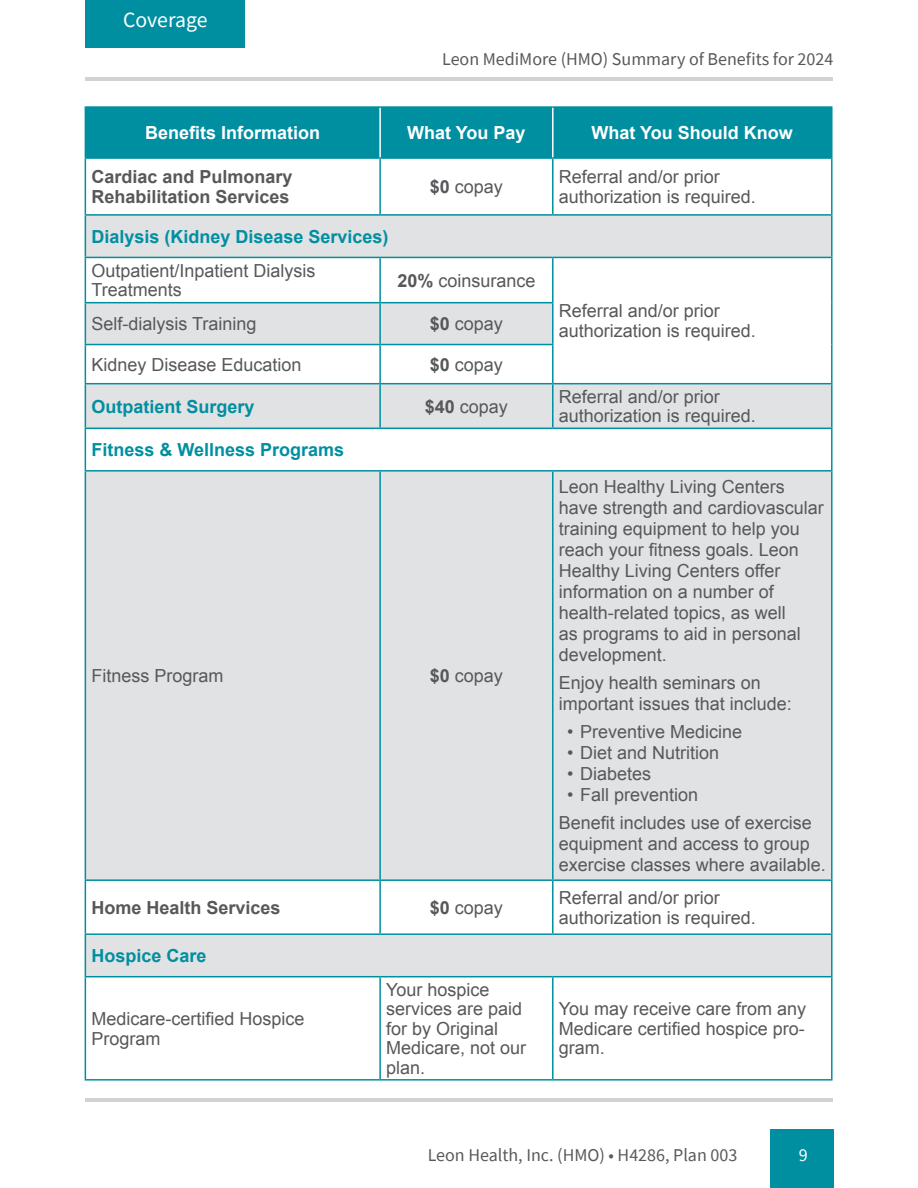
<style>
.page{position:relative;width:918px;height:1188px;background:#fff}
.page>*{position:absolute;margin:0;border:0;box-sizing:border-box;transform-origin:0 0}
.t1{font:21.75px "Source Sans Pro";letter-spacing:-.005em;color:#fff}
.t2{font:18px/21px "Arial";color:#57585a}
.t3{font:700 18px "Arial";color:#008fa1}
.t4{font:18px "Source Sans Pro";color:#57585a}
.t5{font:700 18px/19.5px "Arial";color:#57585a}
.t6{font:700 18px "Arial";color:#fff}
.t7{font:18px "Source Sans Pro";color:#fff}
.s1{font-weight:700}
</style>
<div class="page">
<div style="left:770px;top:1129px;width:63px;height:59px;background:#008fa1"></div>
<hr style="left:86px;top:1098px;width:747px;height:3px;background:#d1d2d4">
<hr style="left:86px;top:77px;width:747px;height:4px;background:#d1d2d4">
<div style="left:86px;top:0;width:159px;height:48px;background:#008fa1"></div>
<div style="left:86px;top:108px;width:745px;height:49px;background:#008fa1"></div>
<svg style="left:86px;top:216px;width:745px;height:128px;fill:#e1e2e4"></svg>
<svg style="left:86px;top:384px;width:745px;height:592px;fill:#e1e2e4"></svg>
<hr style="left:85px;top:384px;width:1px;height:44px;background:#008fa1">
<hr style="left:85px;top:383px;width:295px;height:1px;background:#008fa1">
<hr style="left:85px;top:428px;width:295px;height:1px;background:#008fa1">
<hr style="left:379px;top:384px;width:2px;height:44px;background:#008fa1">
<hr style="left:380px;top:383px;width:173px;height:1px;background:#008fa1">
<hr style="left:380px;top:428px;width:173px;height:1px;background:#008fa1">
<hr style="left:552px;top:384px;width:2px;height:44px;background:#008fa1">
<hr style="left:553px;top:383px;width:280px;height:1px;background:#008fa1">
<hr style="left:831px;top:384px;width:2px;height:44px;background:#008fa1">
<hr style="left:553px;top:428px;width:280px;height:1px;background:#008fa1">
<hr style="left:85px;top:108px;width:1px;height:49px;background:#008fa1">
<hr style="left:85px;top:106px;width:295px;height:2px;background:#008fa1">
<hr style="left:380px;top:106px;width:173px;height:2px;background:#008fa1">
<hr style="left:553px;top:106px;width:280px;height:2px;background:#008fa1">
<hr style="left:831px;top:108px;width:2px;height:49px;background:#008fa1">
<hr style="left:85px;top:157px;width:295px;height:2px;background:#008fa1">
<hr style="left:85px;top:159px;width:1px;height:55px;background:#008fa1">
<hr style="left:380px;top:157px;width:173px;height:2px;background:#008fa1">
<hr style="left:379px;top:159px;width:2px;height:55px;background:#008fa1">
<hr style="left:553px;top:157px;width:280px;height:2px;background:#008fa1">
<hr style="left:552px;top:159px;width:2px;height:55px;background:#008fa1">
<hr style="left:831px;top:159px;width:2px;height:55px;background:#008fa1">
<hr style="left:85px;top:216px;width:1px;height:41px;background:#008fa1">
<hr style="left:85px;top:214px;width:295px;height:2px;background:#008fa1">
<hr style="left:380px;top:214px;width:173px;height:2px;background:#008fa1">
<hr style="left:553px;top:214px;width:280px;height:2px;background:#008fa1">
<hr style="left:831px;top:216px;width:2px;height:41px;background:#008fa1">
<hr style="left:85px;top:258px;width:1px;height:44px;background:#008fa1">
<hr style="left:85px;top:257px;width:295px;height:1px;background:#008fa1">
<hr style="left:379px;top:258px;width:2px;height:44px;background:#008fa1">
<hr style="left:380px;top:257px;width:173px;height:1px;background:#008fa1">
<hr style="left:552px;top:258px;width:2px;height:44px;background:#008fa1">
<hr style="left:553px;top:257px;width:280px;height:1px;background:#008fa1">
<hr style="left:831px;top:258px;width:2px;height:45px;background:#008fa1">
<hr style="left:831px;top:303px;width:2px;height:42px;background:#008fa1">
<hr style="left:831px;top:345px;width:2px;height:38px;background:#008fa1">
<hr style="left:85px;top:303px;width:1px;height:41px;background:#008fa1">
<hr style="left:85px;top:302px;width:295px;height:1px;background:#008fa1">
<hr style="left:379px;top:303px;width:2px;height:41px;background:#008fa1">
<hr style="left:380px;top:302px;width:174px;height:1px;background:#008fa1">
<hr style="left:552px;top:303px;width:2px;height:41px;background:#008fa1">
<hr style="left:379px;top:108px;width:2px;height:49px;background:#fff">
<hr style="left:552px;top:108px;width:2px;height:49px;background:#fff">
<hr style="left:85px;top:345px;width:1px;height:38px;background:#008fa1">
<hr style="left:85px;top:344px;width:295px;height:1px;background:#008fa1">
<hr style="left:379px;top:345px;width:2px;height:38px;background:#008fa1">
<hr style="left:380px;top:344px;width:174px;height:1px;background:#008fa1">
<hr style="left:552px;top:345px;width:2px;height:38px;background:#008fa1">
<hr style="left:85px;top:429px;width:1px;height:41px;background:#008fa1">
<hr style="left:831px;top:429px;width:2px;height:41px;background:#008fa1">
<hr style="left:85px;top:472px;width:1px;height:407px;background:#008fa1">
<hr style="left:85px;top:470px;width:295px;height:2px;background:#008fa1">
<hr style="left:379px;top:472px;width:2px;height:407px;background:#008fa1">
<hr style="left:380px;top:470px;width:173px;height:2px;background:#008fa1">
<hr style="left:552px;top:472px;width:2px;height:407px;background:#008fa1">
<hr style="left:553px;top:470px;width:280px;height:2px;background:#008fa1">
<hr style="left:831px;top:472px;width:2px;height:407px;background:#008fa1">
<hr style="left:85px;top:881px;width:1px;height:52px;background:#008fa1">
<hr style="left:85px;top:879px;width:295px;height:2px;background:#008fa1">
<hr style="left:379px;top:881px;width:2px;height:52px;background:#008fa1">
<hr style="left:380px;top:879px;width:173px;height:2px;background:#008fa1">
<hr style="left:552px;top:881px;width:2px;height:52px;background:#008fa1">
<hr style="left:553px;top:879px;width:280px;height:2px;background:#008fa1">
<hr style="left:831px;top:881px;width:2px;height:52px;background:#008fa1">
<hr style="left:85px;top:935px;width:1px;height:41px;background:#008fa1">
<hr style="left:85px;top:933px;width:295px;height:2px;background:#008fa1">
<hr style="left:380px;top:933px;width:173px;height:2px;background:#008fa1">
<hr style="left:553px;top:933px;width:280px;height:2px;background:#008fa1">
<hr style="left:831px;top:935px;width:2px;height:41px;background:#008fa1">
<hr style="left:85px;top:977px;width:1px;height:102px;background:#008fa1">
<hr style="left:85px;top:976px;width:295px;height:1px;background:#008fa1">
<hr style="left:379px;top:977px;width:2px;height:102px;background:#008fa1">
<hr style="left:380px;top:976px;width:173px;height:1px;background:#008fa1">
<hr style="left:552px;top:977px;width:2px;height:102px;background:#008fa1">
<hr style="left:553px;top:976px;width:280px;height:1px;background:#008fa1">
<hr style="left:831px;top:977px;width:2px;height:102px;background:#008fa1">
<hr style="left:85px;top:1079px;width:295px;height:2px;background:#008fa1">
<hr style="left:380px;top:1079px;width:173px;height:2px;background:#008fa1">
<hr style="left:553px;top:1079px;width:280px;height:2px;background:#008fa1">
<p class="t1" style="left:123px;top:6px;width:86px">Coverage</p>
<p class="t4" style="left:442px;top:48px;width:393px">Leon MediMore (HMO) Summary of Benefits for 2024</p>
<p class="t6" style="left:145px;top:121px;width:177px">Benefits Information</p>
<p class="t6" style="left:407px;top:121px;width:120px">What You Pay</p>
<p class="t6" style="left:592px;top:121px;width:203px">What You Should Know</p>
<p class="t5" style="left:91px;top:168px;width:203px">Cardiac and Pulmonary<br>Rehabilitation Services</p>
<p class="t2" style="left:430px;top:176px;width:75px"><span class="s1">$0</span> copay</p>
<p class="t2" style="left:559px;top:167px;width:163px">Referral and/or prior</p>
<p class="t2" style="left:559px;top:186px;width:199px">authorization is required.</p>
<p class="t3" style="left:91px;top:225px;width:299px">Dialysis (Kidney Disease Services)</p>
<p class="t2" style="left:91px;top:261px;width:226px;line-height:19.5px">Outpatient/Inpatient Dialysis<br>Treatments</p>
<p class="t2" style="left:397px;top:270px;width:140px"><span class="s1">20%</span> coinsurance</p>
<p class="t2" style="left:559px;top:301px;width:163px">Referral and/or prior</p>
<p class="t2" style="left:559px;top:320px;width:199px">authorization is required.</p>
<p class="t2" style="left:91px;top:314px;width:167px">Self-dialysis Training</p>
<p class="t2" style="left:430px;top:314px;width:75px"><span class="s1">$0</span> copay</p>
<p class="t2" style="left:91px;top:354px;width:212px">Kidney Disease Education</p>
<p class="t2" style="left:430px;top:354px;width:75px"><span class="s1">$0</span> copay</p>
<p class="t3" style="left:91px;top:394px;width:165px">Outpatient Surgery</p>
<p class="t2" style="left:425px;top:396px;width:85px"><span class="s1">$40</span> copay</p>
<p class="t2" style="left:559px;top:387px;width:199px;line-height:19.5px">Referral and/or prior authorization is required.</p>
<p class="t3" style="left:91px;top:438px;width:254px">Fitness &amp; Wellness Programs</p>
<p class="t2" style="left:91px;top:665px;width:134px">Fitness Program</p>
<p class="t2" style="left:430px;top:665px;width:75px"><span class="s1">$0</span> copay</p>
<p class="t5" style="left:91px;top:898px;width:191px">Home Health Services</p>
<p class="t2" style="left:430px;top:897px;width:75px"><span class="s1">$0</span> copay</p>
<p class="t3" style="left:91px;top:944px;width:117px">Hospice Care</p>
<p class="t2" style="left:91px;top:1009px;width:215px;line-height:19.5px">Medicare-certified Hospice<br>Program</p>
<p class="t2" style="left:386px;top:980px;width:142px;line-height:19.5px">Your hospice services are paid for by Original<br>Medicare, not our plan.</p>
<p class="t2" style="left:559px;top:477px;width:267px">Leon Healthy Living Centers have strength and cardiovascular training equipment to help you reach your fitness goals. Leon<br>Healthy Living Centers offer information on a number of health-related topics, as well<br>as programs to aid in personal development.</p>
<p class="t2" style="left:559px;top:673px;width:235px">Enjoy health seminars on important issues that include:</p>
<p class="t2" style="left:567px;top:721px;width:176px">• Preventive Medicine</p>
<p class="t2" style="left:567px;top:742px;width:153px">• Diet and Nutrition</p>
<p class="t2" style="left:567px;top:763px;width:85px">• Diabetes</p>
<p class="t2" style="left:567px;top:784px;width:132px">• Fall prevention</p>
<p class="t2" style="left:559px;top:812px;width:268px">Benefit includes use of exercise equipment and access to group exercise classes where available.</p>
<p class="t2" style="left:559px;top:887px;width:163px">Referral and/or prior</p>
<p class="t2" style="left:559px;top:907px;width:199px">authorization is required.</p>
<p class="t2" style="left:559px;top:999px;width:249px;line-height:19.5px;text-align:justify">You may receive care from any Medicare certified hospice pro&shy;gram.</p>
<p class="t4" style="left:428px;top:1143px;width:311px">Leon Health, Inc. (HMO) • H4286, Plan 003</p>
<p class="t7" style="left:799px;top:1143px;width:10px">9</p>
</div>
